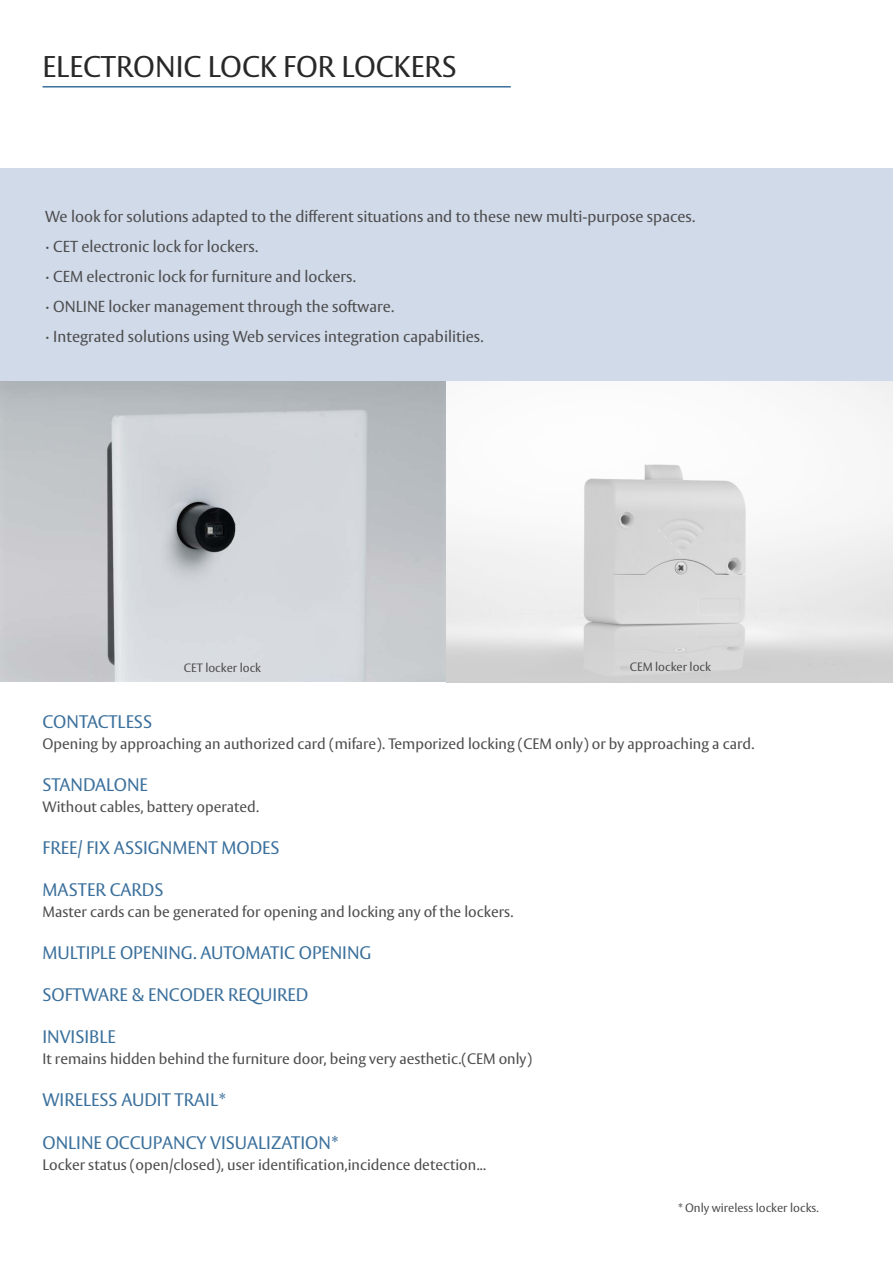
<style>
.page{position:relative;width:893px;height:1263px;background:#fff}
.page>*{position:absolute;margin:0;border:0;box-sizing:border-box;transform-origin:0 0}
.t1{font:29.7px "ASSA Vesta";color:#292829}
.t2{font:18px "ASSA Vesta";color:#3b709c}
.t3{font:15.75px "ASSA Vesta";color:#4d4d4f}
.t4{font:15px "ASSA Vesta";color:#4d4d4f}
.t5{font:12px "ASSA Vesta";color:#4d4d4f}
</style>
<div class="page">
<img style="left:520px;top:379px;width:373px;height:303px">
<div style="left:0;top:361px;width:520px;height:334px;background:#fff;opacity:.25"></div>
<div style="left:0;top:169px;width:892px;height:212px;background:#d1dae8"></div>
<hr style="left:43px;top:86px;width:468px;height:2px;background:#3b709c">
<p class="t1" style="left:43px;top:49px;width:416px">ELECTRONIC LOCK FOR LOCKERS</p>
<p class="t3" style="left:45px;top:207px;width:651px">We look for solutions adapted to the different situations and to these new multi-purpose spaces.</p>
<p class="t3" style="left:45px;top:237px;width:214px">· CET electronic lock for lockers.</p>
<p class="t3" style="left:45px;top:267px;width:312px">· CEM electronic lock for furniture and lockers.</p>
<p class="t3" style="left:45px;top:297px;width:350px">· ONLINE locker management through the software.</p>
<p class="t3" style="left:45px;top:327px;width:440px">· Integrated solutions using Web services integration capabilities.</p>
<p class="t5" style="left:184px;top:660px;width:79px">CET locker lock</p>
<p class="t5" style="left:630px;top:660px;width:83px">CEM locker lock</p>
<p class="t2" style="left:43px;top:711px;width:111px">CONTACTLESS</p>
<p class="t4" style="left:43px;top:735px;width:713px">Opening by approaching an authorized card (mifare). Temporized locking (CEM only) or by approaching a card.</p>
<p class="t2" style="left:43px;top:774px;width:107px">STANDALONE</p>
<p class="t4" style="left:43px;top:798px;width:218px">Without cables, battery operated.</p>
<p class="t2" style="left:43px;top:837px;width:239px">FREE/ FIX ASSIGNMENT MODES</p>
<p class="t2" style="left:43px;top:879px;width:123px">MASTER CARDS</p>
<p class="t4" style="left:43px;top:903px;width:472px">Master cards can be generated for opening and locking any of the lockers.</p>
<p class="t2" style="left:43px;top:942px;width:331px">MULTIPLE OPENING. AUTOMATIC OPENING</p>
<p class="t2" style="left:43px;top:984px;width:267px">SOFTWARE &amp; ENCODER REQUIRED</p>
<p class="t2" style="left:43px;top:1026px;width:75px">INVISIBLE</p>
<p class="t4" style="left:43px;top:1050px;width:491px">It remains hidden behind the furniture door, being very aesthetic.(CEM only)</p>
<p class="t2" style="left:43px;top:1089px;width:184px">WIRELESS AUDIT TRAIL*</p>
<p class="t2" style="left:43px;top:1132px;width:297px">ONLINE OCCUPANCY VISUALIZATION*</p>
<p class="t4" style="left:43px;top:1156px;width:445px">Locker status (open/closed), user identification,incidence detection...</p>
<p class="t5" style="left:678px;top:1201px;width:143px">* Only wireless locker locks.</p>
</div>
